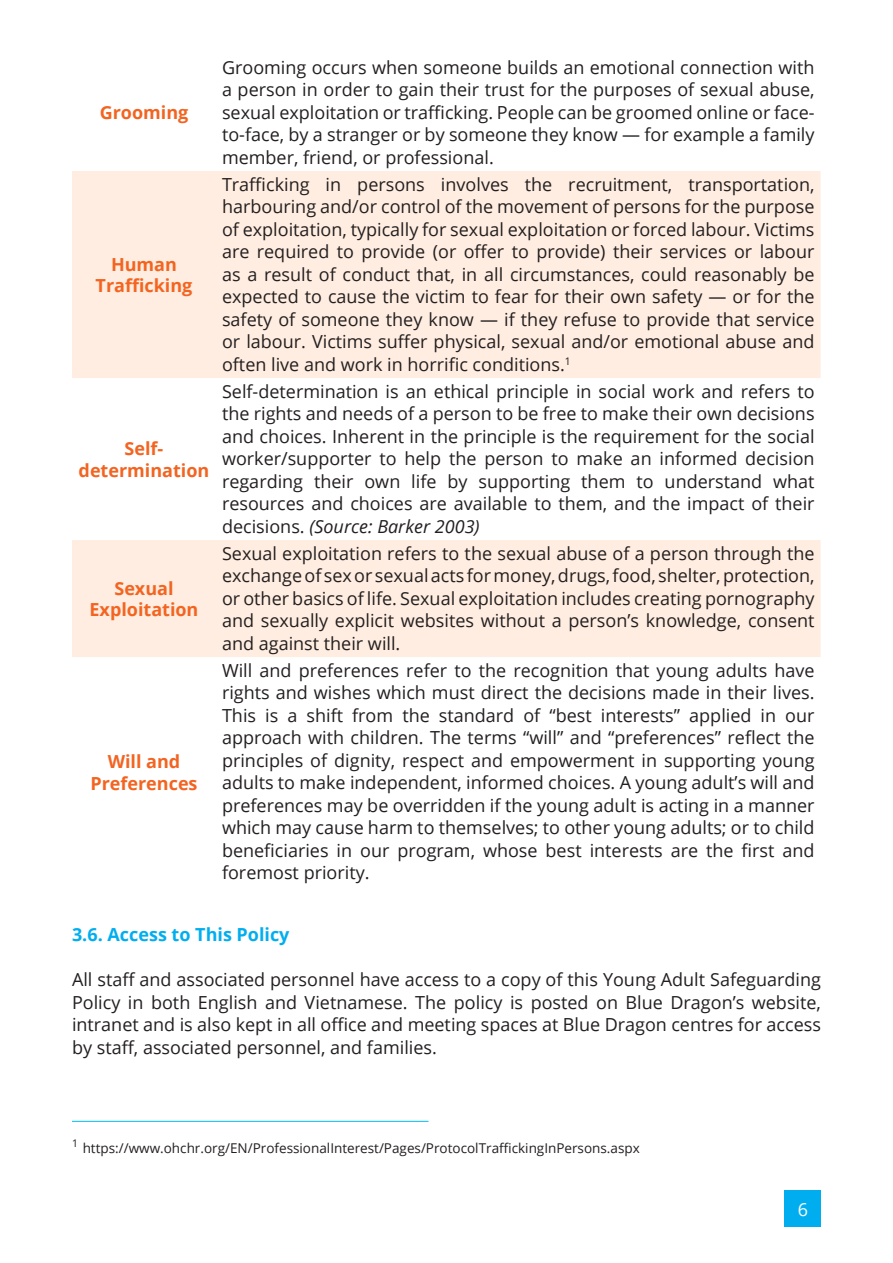
<style>
.page{position:relative;width:893px;height:1263px;background:#fff}
.page>*{position:absolute;margin:0;border:0;box-sizing:border-box;transform-origin:0 0}
.Paragraph{font:18px/22.5px "Open Sans";color:#231f20;text-align:justify}
.t1{font:700 18px/21.6px "Open Sans";color:#f36421;text-align:center}
.Sub-Title{font:700 18px "Open Sans";color:#00aeef}
.t2{font:18px "Open Sans";color:#fff}
.Paragraph-2{font:13.5px "Open Sans";color:#231f20}
.s1{font-style:italic}
</style>
<div class="page">
<div style="left:785px;top:1191px;width:36px;height:36px;background:#00aeef"></div>
<svg style="left:72px;top:171px;width:748px;height:486px;fill:#feede0"></svg>
<hr style="left:72px;top:1121px;width:356px;height:1px;background:#00baf1">
<p class="t1" style="left:100px;top:102px;width:90px">Grooming</p>
<p class="t1" style="left:96px;top:253px;width:98px">Human<br>Trafficking</p>
<p class="t1" style="left:79px;top:437px;width:132px">Self&shy;determination</p>
<p class="t1" style="left:114px;top:577px;width:61px">Sexual</p>
<p class="t1" style="left:90px;top:598px;width:110px">Exploitation</p>
<p class="t1" style="left:90px;top:750px;width:109px">Will and<br>Preferences</p>
<p class="Paragraph" style="left:222px;top:56px;width:594px">Grooming occurs when someone builds an emotional connection with a person in order to gain their trust for the purposes of sexual abuse, sexual exploitation or trafficking. People can be groomed online or face&shy;to-face, by a stranger or by someone they know — for example a family member, friend, or professional.</p>
<p class="Paragraph" style="left:222px;top:173px;width:594px">Trafficking in persons involves the recruitment, transportation, harbouring and/or control of the movement of persons for the purpose of exploitation, typically for sexual exploitation or forced labour. Victims are required to provide (or offer to provide) their services or labour as a result of conduct that, in all circumstances, could reasonably be expected to cause the victim to fear for their own safety — or for the safety of someone they know — if they refuse to provide that service or labour. Victims suffer physical, sexual and/or emotional abuse and often live and work in horrific conditions.<sup>1</sup></p>
<p class="Paragraph" style="left:222px;top:380px;width:594px">Self-determination is an ethical principle in social work and refers to the rights and needs of a person to be free to make their own decisions and choices. Inherent in the principle is the requirement for the social worker/supporter to help the person to make an informed decision regarding their own life by supporting them to understand what resources and choices are available to them, and the impact of their decisions. <span class="s1">(Source: Barker 2003)</span></p>
<p class="Paragraph" style="left:222px;top:542px;width:594px">Sexual exploitation refers to the sexual abuse of a person through the exchange of sex or sexual acts for money, drugs, food, shelter, protection, or other basics of life. Sexual exploitation includes creating pornography and sexually explicit websites without a person’s knowledge, consent and against their will.</p>
<p class="Paragraph" style="left:222px;top:659px;width:594px">Will and preferences refer to the recognition that young adults have rights and wishes which must direct the decisions made in their lives.<br>This is a shift from the standard of “best interests” applied in our approach with children. The terms “will” and “preferences” reflect the principles of dignity, respect and empowerment in supporting young adults to make independent, informed choices. A young adult’s will and preferences may be overridden if the young adult is acting in a manner which may cause harm to themselves; to other young adults; or to child beneficiaries in our program, whose best interests are the first and foremost priority.</p>
<p class="Sub-Title" style="left:72px;top:922px;width:219px">3.6. Access to This Policy</p>
<p class="Paragraph" style="left:72px;top:968px;width:750px">All staff and associated personnel have access to a copy of this Young Adult Safeguarding Policy in both English and Vietnamese. The policy is posted on Blue Dragon’s website, intranet and is also kept in all office and meeting spaces at Blue Dragon centres for access by staff, associated personnel, and families.</p>
<p class="Paragraph-2" style="left:72px;top:1139px;width:569px"><sup>1</sup> https://www.ohchr.org/EN/ProfessionalInterest/Pages/ProtocolTraffickingInPersons.aspx</p>
<p class="t2" style="left:798px;top:1197px;width:12px">6</p>
</div>
